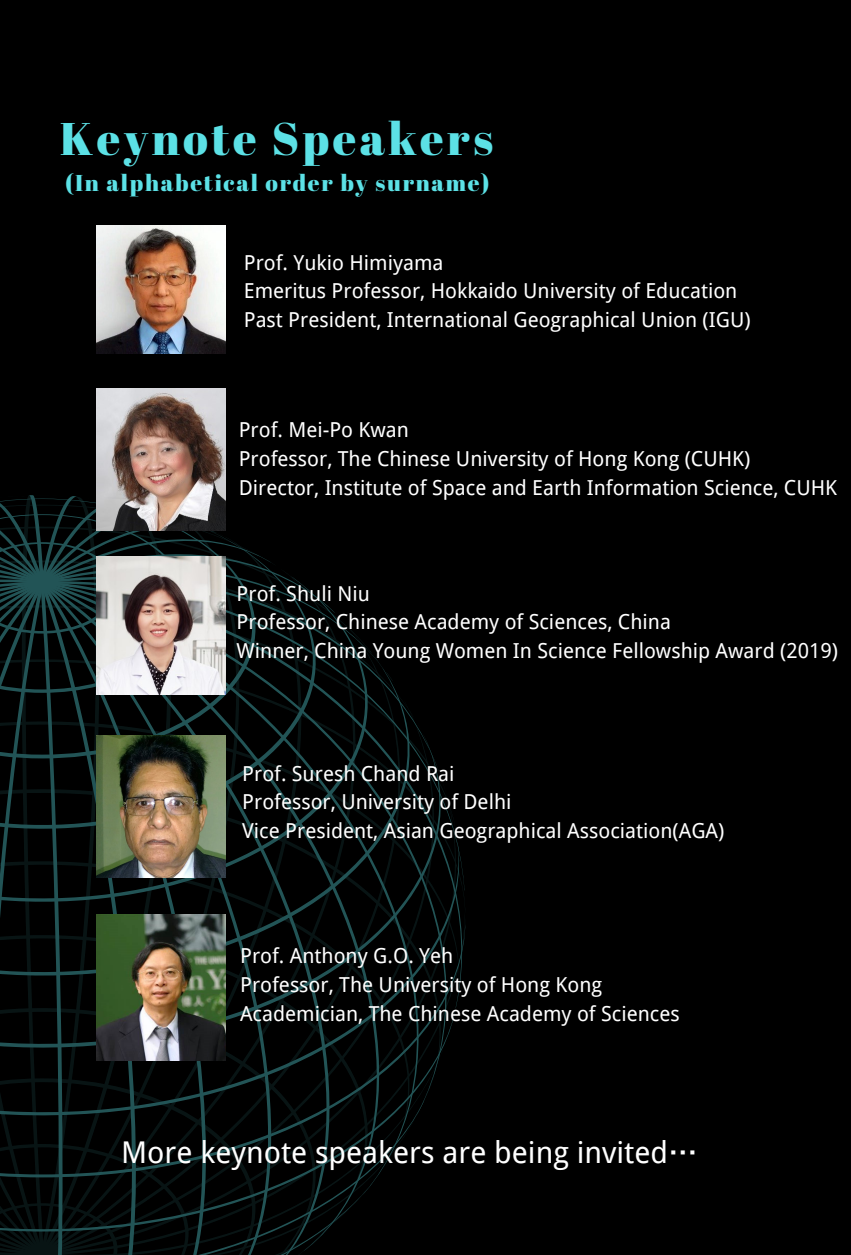
<style>
.page{position:relative;width:851px;height:1255px;background:#fff}
.page>*{position:absolute;margin:0;border:0;box-sizing:border-box;transform-origin:0 0}
.t1{font:45.75px "Abril Fatface";letter-spacing:.075em;color:#5ce1e6}
.t2{font:30px "Wen Quan Yi Micro Hei";color:#fff}
.t3{font:22.95px "Abril Fatface";letter-spacing:.075em;color:#5ce1e6}
.t4{font:20.62px "Wen Quan Yi Micro Hei";color:#fff}
</style>
<div class="page">
<div style="left:0;top:0;width:850px;height:1254px;background:#000"></div>
<svg style="left:372px;top:1074px;width:63px;height:57px"></svg>
<svg style="left:372px;top:861px;width:93px;height:213px"></svg>
<svg style="left:372px;top:711px;width:89px;height:295px"></svg>
<svg style="left:372px;top:655px;width:35px;height:271px"></svg>
<svg style="left:0;top:495px;width:372px;height:759px"></svg>
<img style="left:97px;top:225px;width:129px;height:129px">
<img style="left:97px;top:388px;width:129px;height:142px">
<img style="left:97px;top:736px;width:129px;height:141px">
<img style="left:97px;top:914px;width:129px;height:146px">
<img style="left:97px;top:557px;width:129px;height:138px">
<p class="t1" style="left:60px;top:107px;width:435px">Keynote Speakers</p>
<p class="t3" style="left:65px;top:167px;width:426px">(In alphabetical order by surname)</p>
<p class="t4" style="left:244px;top:250px;width:201px">Prof. Yukio Himiyama</p>
<p class="t4" style="left:244px;top:279px;width:495px">Emeritus Professor, Hokkaido University of Education</p>
<p class="t4" style="left:244px;top:308px;width:508px">Past President, International Geographical Union (IGU)</p>
<p class="t4" style="left:239px;top:418px;width:172px">Prof. Mei-Po Kwan</p>
<p class="t4" style="left:239px;top:446px;width:513px">Professor, The Chinese University of Hong Kong (CUHK)</p>
<p class="t4" style="left:239px;top:475px;width:600px">Director, Institute of Space and Earth Information Science, CUHK</p>
<p class="t4" style="left:236px;top:581px;width:135px">Prof. Shuli Niu</p>
<p class="t4" style="left:236px;top:610px;width:436px">Professor, Chinese Academy of Sciences, China</p>
<p class="t4" style="left:236px;top:638px;width:603px">Winner, China Young Women In Science Fellowship Award (2019)</p>
<p class="t4" style="left:242px;top:761px;width:214px">Prof. Suresh Chand Rai</p>
<p class="t4" style="left:242px;top:790px;width:271px">Professor, University of Delhi</p>
<p class="t4" style="left:242px;top:818px;width:483px">Vice President, Asian Geographical Association(AGA)</p>
<p class="t4" style="left:240px;top:943px;width:215px">Prof. Anthony G.O. Yeh</p>
<p class="t4" style="left:240px;top:972px;width:363px">Professor, The University of Hong Kong</p>
<p class="t4" style="left:240px;top:1001px;width:441px">Academician, The Chinese Academy of Sciences</p>
<p class="t2" style="left:121px;top:1135px;width:578px">More keynote speakers are being invited…</p>
</div>
